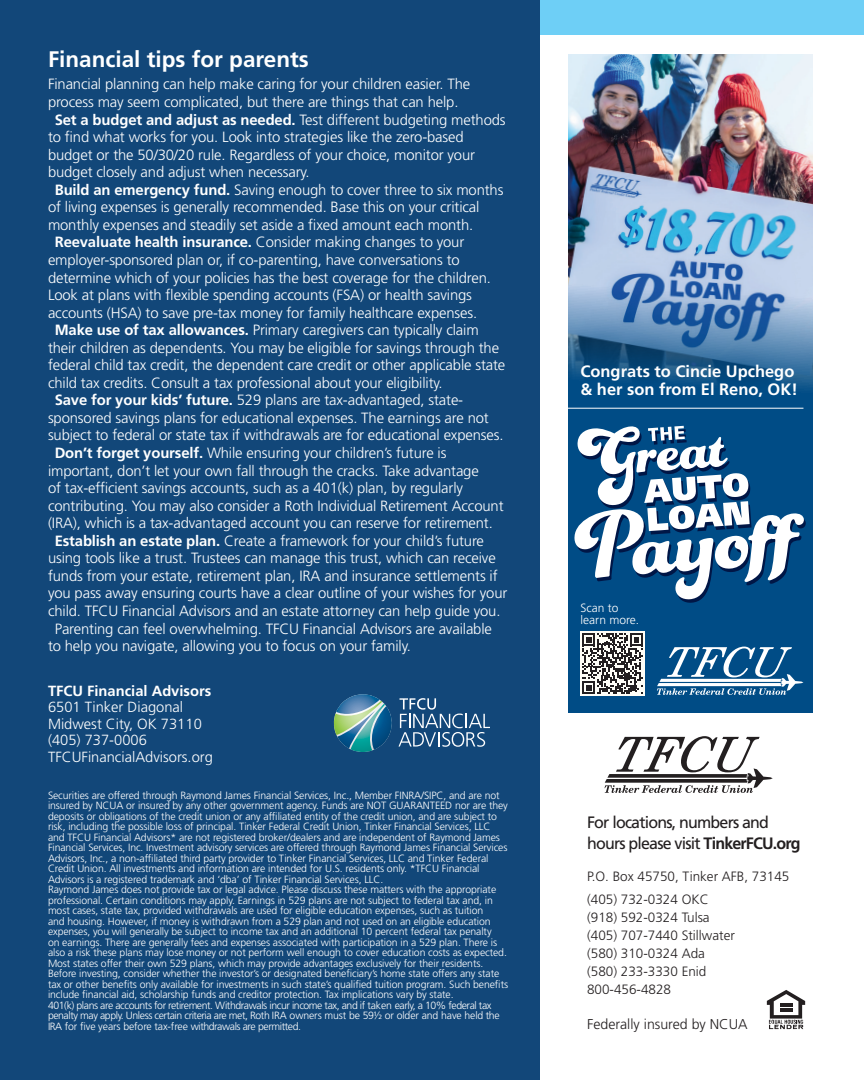
<style>
.page{position:relative;width:864px;height:1080px;background:#fff}
.page>*{position:absolute;margin:0;border:0;box-sizing:border-box;transform-origin:0 0}
.Title_Headline_-_Back_-_Blue{font:700 22.5px "Frutiger LT Std";color:#fff}
.t1{font:16.5px/21px "Frutiger LT Std";letter-spacing:-.05em;color:#231f20}
.t2{font:700 16.5px/18px "Frutiger LT Std";color:#fff}
.Body_Copy_-_Back_-_Blue{font:300 14.85px/17.5px "Frutiger LT Std";letter-spacing:-.01em;color:#fff}
.First_Paragraph_-_back_-_blue{font:300 14.85px/17.5px "Frutiger LT Std";letter-spacing:-.01em;color:#fff}
.Address_-_Back_-_Blue{font:300 14.7px "Frutiger LT Std";color:#fff}
.Address_-_Back_-_Blue-2{font:700 14.7px "Frutiger LT Std";color:#fff}
.Federally_Insured_by_NCUA{font:300 14.25px "Frutiger LT Std";color:#231f20}
.Address_-_Back_-_White{font:300 13.5px "Frutiger LT Std";color:#231f20}
.t3{font:300 12px/12px "Frutiger LT Std";color:#fff}
.Disclaimer_-_back_-_blue{font:300 10.5px/10.5px "Frutiger LT Std";letter-spacing:-.01em;color:#fff}
.Disclaimer_-_back_-_blue-2{font:300 10.5px/10.5px "Frutiger LT Std";letter-spacing:-.04em;color:#fff}
.s1{font-weight:700}
</style>
<div class="page">
<div style="left:513px;top:0;width:351px;height:34px;background:#6ecff6"></div>
<div style="left:0;top:0;width:540px;height:1080px;background:#124779"></div>
<svg style="left:333px;top:694px;width:157px;height:58px"></svg>
<svg style="left:605px;top:736px;width:168px;height:57px"></svg>
<svg style="left:767px;top:990px;width:38px;height:39px"></svg>
<img style="left:568px;top:54px;width:244px;height:659px">
<svg style="left:573px;top:426px;width:233px;height:177px"></svg>
<svg style="left:657px;top:647px;width:146px;height:48px"></svg>
<hr style="left:568px;top:408px;width:235px;height:1px;background:#fff">
<div style="left:580px;top:632px;width:65px;height:64px;background:#fffef7"></div>
<svg style="left:582px;top:633px;width:61px;height:61px"></svg>
<p class="Title_Headline_-_Back_-_Blue" style="left:48px;top:46px;width:262px">Financial tips for parents</p>
<p class="First_Paragraph_-_back_-_blue" style="left:48px;top:76px;width:424px">Financial planning can help make caring for your children easier. The process may seem complicated, but there are things that can help.</p>
<p class="Body_Copy_-_Back_-_Blue" style="left:48px;top:111px;width:459px;text-indent:7px"><span class="s1">Set a budget and adjust as needed.</span> Test different budgeting methods to find what works for you. Look into strategies like the zero-based budget or the 50/30/20 rule. Regardless of your choice, monitor your budget closely and adjust when necessary.</p>
<p class="Body_Copy_-_Back_-_Blue" style="left:48px;top:181px;width:457px;text-indent:7px"><span class="s1">Build an emergency fund.</span> Saving enough to cover three to six months of living expenses is generally recommended. Base this on your critical monthly expenses and steadily set aside a fixed amount each month.</p>
<p class="Body_Copy_-_Back_-_Blue" style="left:48px;top:234px;width:444px;text-indent:7px"><span class="s1">Reevaluate health insurance.</span> Consider making changes to your employer-sponsored plan or, if co-parenting, have conversations to determine which of your policies has the best coverage for the children.<br>Look at plans with flexible spending accounts (FSA) or health savings accounts (HSA) to save pre-tax money for family healthcare expenses.</p>
<p class="Body_Copy_-_Back_-_Blue" style="left:48px;top:322px;width:459px;text-indent:7px"><span class="s1">Make use of tax allowances.</span> Primary caregivers can typically claim their children as dependents. You may be eligible for savings through the federal child tax credit, the dependent care credit or other applicable state child tax credits. Consult a tax professional about your eligibility.</p>
<p class="Body_Copy_-_Back_-_Blue" style="left:48px;top:392px;width:457px;text-indent:7px"><span class="s1">Save for your kids’ future.</span> 529 plans are tax-advantaged, state&shy;sponsored savings plans for educational expenses. The earnings are not subject to federal or state tax if withdrawals are for educational expenses.</p>
<p class="Body_Copy_-_Back_-_Blue" style="left:48px;top:444px;width:457px;text-indent:7px"><span class="s1">Don’t forget yourself.</span> While ensuring your children’s future is important, don’t let your own fall through the cracks. Take advantage<br>of tax-efficient savings accounts, such as a 401(k) plan, by regularly contributing. You may also consider a Roth Individual Retirement Account (IRA), which is a tax-advantaged account you can reserve for retirement.</p>
<p class="Body_Copy_-_Back_-_Blue" style="left:48px;top:532px;width:461px;text-indent:7px"><span class="s1">Establish an estate plan.</span> Create a framework for your child’s future using tools like a trust. Trustees can manage this trust, which can receive funds from your estate, retirement plan, IRA and insurance settlements if you pass away ensuring courts have a clear outline of your wishes for your child. TFCU Financial Advisors and an estate attorney can help guide you.</p>
<p class="Body_Copy_-_Back_-_Blue" style="left:48px;top:620px;width:445px;text-indent:7px">Parenting can feel overwhelming. TFCU Financial Advisors are available to help you navigate, allowing you to focus on your family.</p>
<p class="Address_-_Back_-_Blue-2" style="left:48px;top:682px;width:165px">TFCU Financial Advisors</p>
<p class="Address_-_Back_-_Blue" style="left:48px;top:699px;width:137px">6501 Tinker Diagonal</p>
<p class="Address_-_Back_-_Blue" style="left:48px;top:715px;width:155px">Midwest City, OK 73110</p>
<p class="Address_-_Back_-_Blue" style="left:48px;top:732px;width:100px">(405) 737-0006</p>
<p class="Address_-_Back_-_Blue" style="left:48px;top:748px;width:166px">TFCUFinancialAdvisors.org</p>
<p class="Disclaimer_-_back_-_blue" style="left:48px;top:790px;width:461px">Securities are offered through Raymond James Financial Services, Inc., Member FINRA/SIPC, and are not insured by NCUA or insured by any other government agency. Funds are NOT GUARANTEED nor are they deposits or obligations of the credit union or any affiliated entity of the credit union, and are subject to risk, including the possible loss of principal. Tinker Federal Credit Union, Tinker Financial Services, LLC and TFCU Financial Advisors* are not registered broker/dealers and are independent of Raymond James Financial Services, Inc. Investment advisory services are offered through Raymond James Financial Services Advisors, Inc., a non-affiliated third party provider to Tinker Financial Services, LLC and Tinker Federal Credit Union. All investments and information are intended for U.S. residents only. *TFCU Financial Advisors is a registered trademark and ‘dba’ of Tinker Financial Services, LLC.</p>
<p class="Disclaimer_-_back_-_blue" style="left:48px;top:885px;width:462px">Raymond James does not provide tax or legal advice. Please discuss these matters with the appropriate professional. Certain conditions may apply. Earnings in 529 plans are not subject to federal tax and, in most cases, state tax, provided withdrawals are used for eligible education expenses, such as tuition<br>and housing. However, if money is withdrawn from a 529 plan and not used on an eligible education expenses, you will generally be subject to income tax and an additional 10 percent federal tax penalty<br>on earnings. There are generally fees and expenses associated with participation in a 529 plan. There is also a risk these plans may lose money or not perform well enough to cover education costs as expected.<br>Most states offer their own 529 plans, which may provide advantages exclusively for their residents.<br>Before investing, consider whether the investor’s or designated beneficiary’s home state offers any state tax or other benefits only available for investments in such state’s qualified tuition program. Such benefits include financial aid, scholarship funds and creditor protection. Tax implications vary by state.</p>
<p class="Disclaimer_-_back_-_blue-2" style="left:48px;top:1000px;width:453px">401(k) plans are accounts for retirement. Withdrawals incur income tax, and if taken early, a 10% federal tax penalty may apply. Unless certain criteria are met, Roth IRA owners must be 59½ or older and have held the<br>IRA for five years before tax-free withdrawals are permitted.</p>
<p class="t2" style="left:580px;top:362px;width:219px">Congrats to Cincie Upchego &amp; her son from El Reno, OK!</p>
<p class="t3" style="left:580px;top:602px;width:60px">Scan to learn more.</p>
<h2 class="t1" style="left:587px;top:811px;width:215px">For locations, numbers and hours please visit <span class="s1">TinkerFCU.org</span></h2>
<p class="Address_-_Back_-_White" style="left:587px;top:868px;width:204px">P.O. Box 45750, Tinker AFB, 73145</p>
<p class="Address_-_Back_-_White" style="left:587px;top:892px;width:123px">(405) 732-0324 OKC</p>
<p class="Address_-_Back_-_White" style="left:587px;top:910px;width:124px">(918) 592-0324 Tulsa</p>
<p class="Address_-_Back_-_White" style="left:587px;top:928px;width:149px">(405) 707-7440 Stillwater</p>
<p class="Address_-_Back_-_White" style="left:587px;top:946px;width:119px">(580) 310-0324 Ada</p>
<p class="Address_-_Back_-_White" style="left:587px;top:964px;width:121px">(580) 233-3330 Enid</p>
<p class="Address_-_Back_-_White" style="left:587px;top:982px;width:86px">800-456-4828</p>
<p class="Federally_Insured_by_NCUA" style="left:587px;top:1016px;width:162px">Federally insured by NCUA</p>
</div>
